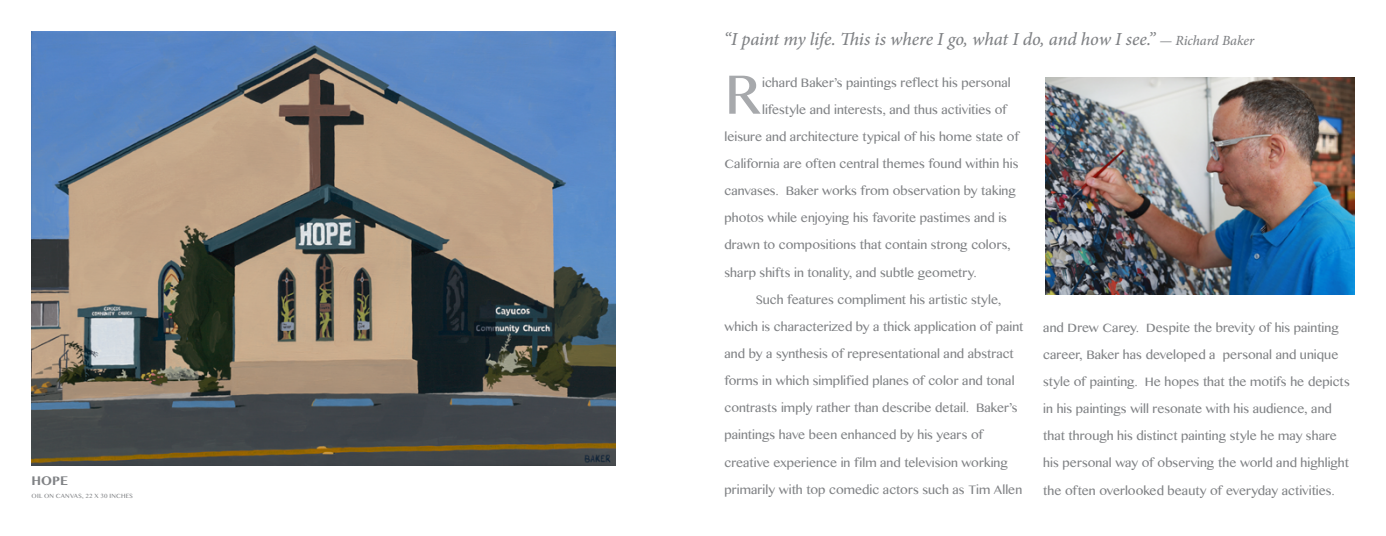
<style>
.page{position:relative;width:1386px;height:536px;background:#fff}
.page>*{position:absolute;margin:0;border:0;box-sizing:border-box;transform-origin:0 0}
.t1{font:55.82px "Gurmukhi MN";color:#a7a9ac}
.t2{font:italic 500 18.38px "Minion Pro";letter-spacing:-.005em;color:#808285}
.t3{font:12.25px "Gurmukhi MN";letter-spacing:.005em;color:#808285}
.t4{font:700 12.25px "Gurmukhi MN";color:#808285}
.t5{font:6.12px "Gurmukhi MN";letter-spacing:.03em;color:#808285}
.s1{font-size:14px}
</style>
<div class="page">
<img style="left:32px;top:32px;width:584px;height:433px">
<img style="left:1045px;top:78px;width:309px;height:217px">
<p class="t4" style="left:32px;top:472px;width:38px">HOPE</p>
<p class="t5" style="left:32px;top:492px;width:103px">OIL ON CANVAS, 22 X 30 INCHES</p>
<h2 class="t2" style="left:724px;top:27px;width:532px">“I paint my life. This is where I go, what I do, and how I see.” <span class="s1">— Richard Baker</span></h2>
<h1 class="t1" style="left:724px;top:58px;width:38px">R</h1>
<p class="t3" style="left:762px;top:74px;width:250px">ichard Baker’s paintings reflect his personal</p>
<p class="t3" style="left:762px;top:101px;width:246px">lifestyle and interests, and thus activities of</p>
<p class="t3" style="left:725px;top:128px;width:296px">leisure and architecture typical of his home state of</p>
<p class="t3" style="left:725px;top:156px;width:296px">California are often central themes found within his</p>
<p class="t3" style="left:725px;top:183px;width:293px">canvases. Baker works from observation by taking</p>
<p class="t3" style="left:725px;top:210px;width:284px">photos while enjoying his favorite pastimes and is</p>
<p class="t3" style="left:725px;top:237px;width:288px">drawn to compositions that contain strong colors,</p>
<p class="t3" style="left:725px;top:264px;width:254px">sharp shifts in tonality, and subtle geometry.</p>
<p class="t3" style="left:756px;top:291px;width:247px">Such features compliment his artistic style,</p>
<p class="t3" style="left:725px;top:318px;width:300px">which is characterized by a thick application of paint</p>
<p class="t3" style="left:725px;top:345px;width:291px">and by a synthesis of representational and abstract</p>
<p class="t3" style="left:725px;top:373px;width:292px">forms in which simplified planes of color and tonal</p>
<p class="t3" style="left:725px;top:400px;width:295px">contrasts imply rather than describe detail. Baker’s</p>
<p class="t3" style="left:725px;top:427px;width:260px">paintings have been enhanced by his years of</p>
<p class="t3" style="left:725px;top:454px;width:285px">creative experience in film and television working</p>
<p class="t3" style="left:725px;top:481px;width:299px">primarily with top comedic actors such as Tim Allen</p>
<p class="t3" style="left:1043px;top:319px;width:297px">and Drew Carey. Despite the brevity of his painting</p>
<p class="t3" style="left:1043px;top:346px;width:297px">career, Baker has developed a personal and unique</p>
<p class="t3" style="left:1043px;top:373px;width:308px">style of painting. He hopes that the motifs he depicts</p>
<p class="t3" style="left:1043px;top:400px;width:290px">in his paintings will resonate with his audience, and</p>
<p class="t3" style="left:1043px;top:428px;width:295px">that through his distinct painting style he may share</p>
<p class="t3" style="left:1043px;top:455px;width:307px">his personal way of observing the world and highlight</p>
<p class="t3" style="left:1043px;top:482px;width:293px">the often overlooked beauty of everyday activities.</p>
</div>
